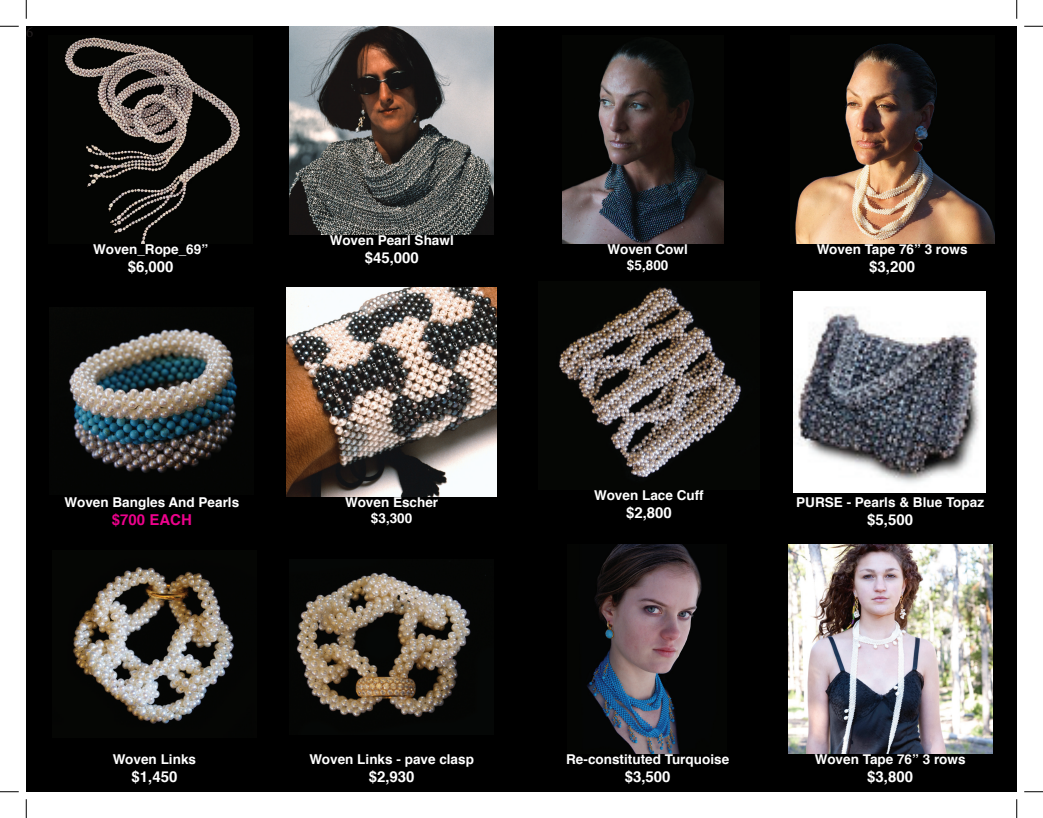
<style>
.page{position:relative;width:1043px;height:818px;background:#fff}
.page>*{position:absolute;margin:0;border:0;box-sizing:border-box;transform-origin:0 0}
.t1{font:700 15px "Helvetica";color:#fff}
.t2{font:700 15px "Helvetica";color:#ed028c}
.t3{font:15px "Minion Pro";color:#231f20}
.t4{font:700 13.5px/16.2px "Helvetica";color:#fff;text-align:center}
</style>
<div class="page">
<div style="left:26px;top:26px;width:990px;height:765px;background:#000"></div>
<img style="left:286px;top:288px;width:211px;height:208px">
<img style="left:793px;top:292px;width:192px;height:200px">
<img style="left:562px;top:37px;width:161px;height:207px">
<img style="left:68px;top:328px;width:170px;height:145px">
<img style="left:795px;top:43px;width:199px;height:201px">
<img style="left:73px;top:567px;width:161px;height:157px">
<img style="left:559px;top:287px;width:183px;height:192px">
<img style="left:290px;top:27px;width:203px;height:208px">
<img style="left:296px;top:572px;width:190px;height:145px">
<img style="left:586px;top:545px;width:116px;height:208px">
<img style="left:788px;top:545px;width:204px;height:208px">
<img style="left:64px;top:37px;width:176px;height:207px">
<svg style="left:0;top:25px;width:19px;height:2px"></svg>
<svg style="left:1024px;top:25px;width:18px;height:2px"></svg>
<svg style="left:0;top:791px;width:19px;height:1px"></svg>
<svg style="left:1024px;top:791px;width:18px;height:1px"></svg>
<svg style="left:25px;top:0;width:2px;height:19px"></svg>
<svg style="left:25px;top:799px;width:2px;height:19px"></svg>
<svg style="left:1016px;top:0;width:1px;height:19px"></svg>
<svg style="left:1016px;top:799px;width:1px;height:19px"></svg>
<p class="t3" style="left:26px;top:22px;width:9px">6</p>
<p class="t4" style="left:93px;top:241px;width:116px">Woven_Rope_69”</p>
<p class="t1" style="left:128px;top:254px;width:47px">$6,000</p>
<p class="t4" style="left:65px;top:494px;width:176px">Woven Bangles And Pearls</p>
<p class="t2" style="left:112px;top:507px;width:82px">$700 EACH</p>
<p class="t4" style="left:330px;top:232px;width:125px">Woven Pearl Shawl</p>
<p class="t1" style="left:364px;top:246px;width:56px">$45,000</p>
<p class="t4" style="left:345px;top:494px;width:95px">Woven Escher $3,300</p>
<p class="t4" style="left:113px;top:751px;width:85px">Woven Links</p>
<p class="t1" style="left:131px;top:764px;width:47px">$1,450</p>
<p class="t4" style="left:309px;top:751px;width:166px">Woven Links - pave clasp</p>
<p class="t1" style="left:369px;top:764px;width:47px">$2,930</p>
<p class="t4" style="left:607px;top:241px;width:82px">Woven Cowl $5,800</p>
<p class="t4" style="left:816px;top:241px;width:152px">Woven Tape 76” 3 rows</p>
<p class="t1" style="left:869px;top:254px;width:47px">$3,200</p>
<p class="t4" style="left:594px;top:487px;width:111px">Woven Lace Cuff</p>
<p class="t1" style="left:626px;top:500px;width:47px">$2,800</p>
<p class="t4" style="left:796px;top:494px;width:189px">PURSE - Pearls &amp; Blue Topaz</p>
<p class="t1" style="left:867px;top:507px;width:47px">$5,500</p>
<p class="t4" style="left:566px;top:751px;width:164px">Re-constituted Turquoise</p>
<p class="t1" style="left:624px;top:764px;width:47px">$3,500</p>
<p class="t4" style="left:814px;top:751px;width:152px">Woven Tape 76” 3 rows</p>
<p class="t1" style="left:867px;top:764px;width:47px">$3,800</p>
</div>
